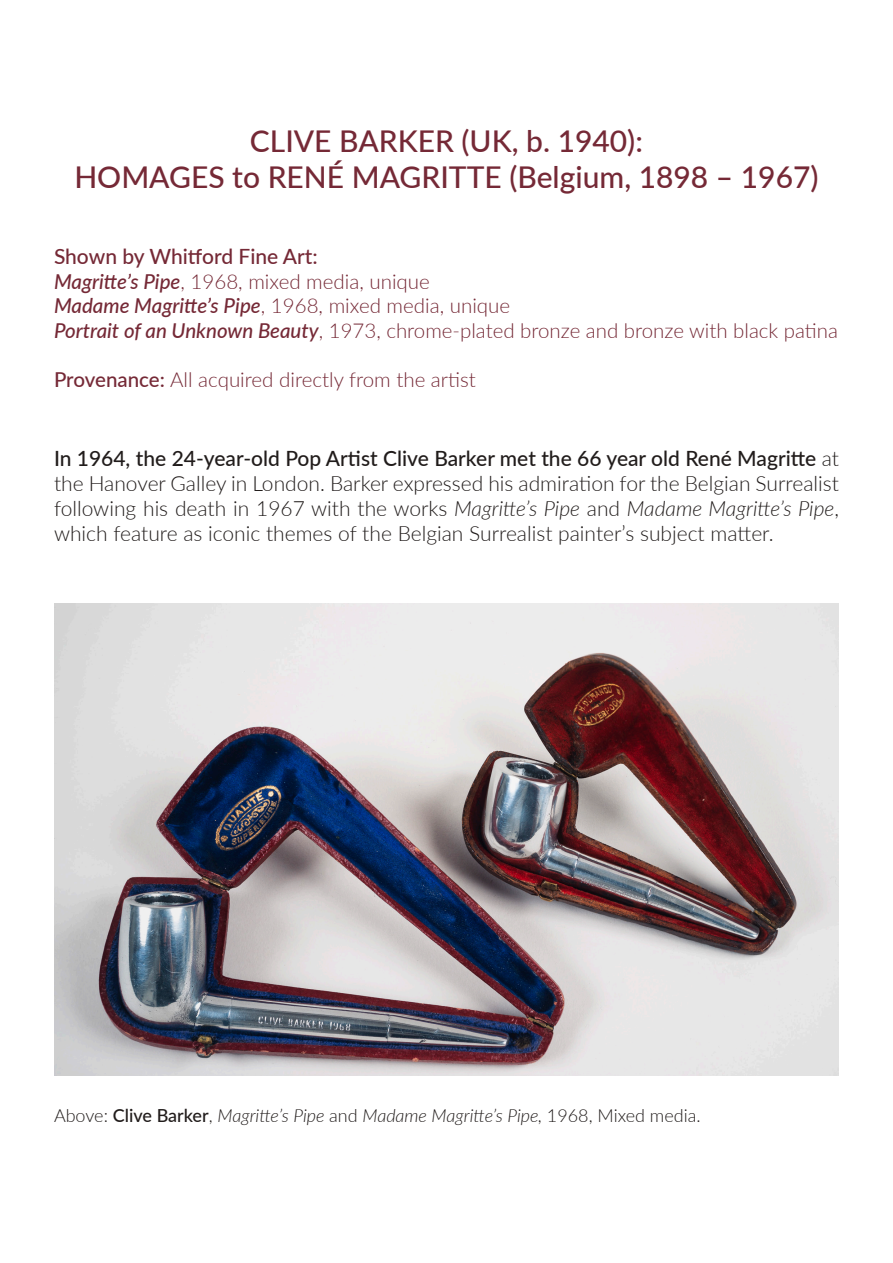
<style>
.page{position:relative;width:893px;height:1263px;background:#fff}
.page>*{position:absolute;margin:0;border:0;box-sizing:border-box;transform-origin:0 0}
.t1{font:500 30px "Lato";color:#752936}
.t2{font:300 21px/25.2px "Lato";color:#211c1b;text-align:justify}
.t3{font:500 21px "Lato";color:#752936}
.t4{font:300 20.55px "Lato";color:#752936}
.t5{font:300 20.4px "Lato";color:#752936}
.t6{font:italic 300 18px "Lato";color:#211c1b}
.s1{font-weight:500;font-style:italic}
.s2{font-weight:500}
.s3{font-style:italic}
.s4{font-style:normal}
.s5{font-weight:500;font-style:normal}
</style>
<div class="page">
<img style="left:54px;top:603px;width:785px;height:472px">
<p class="t1" style="left:250px;top:119px;width:394px">CLIVE BARKER (UK, b. 1940):</p>
<p class="t1" style="left:74px;top:155px;width:746px">HOMAGES to RENÉ MAGRITTE (Belgium, 1898 – 1967)</p>
<p class="t3" style="left:54px;top:241px;width:265px">Shown by Whitford Fine Art:</p>
<p class="t4" style="left:54px;top:267px;width:377px"><span class="s1">Magritte’s Pipe</span>, 1968, mixed media, unique</p>
<p class="t4" style="left:54px;top:292px;width:458px"><span class="s1">Madame Magritte’s Pipe</span>, 1968, mixed media, unique</p>
<p class="t5" style="left:54px;top:316px;width:786px"><span class="s1">Portrait of an Unknown Beauty</span>, 1973, chrome-plated bronze and bronze with black patina</p>
<p class="t4" style="left:54px;top:366px;width:423px"><span class="s2">Provenance:</span> All acquired directly from the artist</p>
<p class="t2" style="left:54px;top:445px;width:786px"><span class="s2">In 1964, the 24-year-old Pop Artist Clive Barker met the 66 year old René Magritte</span> at the Hanover Galley in London. Barker expressed his admiration for the Belgian Surrealist following his death in 1967 with the works <span class="s3">Magritte’s Pipe</span> and <span class="s3">Madame Magritte’s Pipe</span>, which feature as iconic themes of the Belgian Surrealist painter’s subject matter.</p>
<p class="t6" style="left:54px;top:1103px;width:648px"><span class="s4">Above:</span> <span class="s5">Clive Barker</span><span class="s4">,</span> Magritte’s Pipe <span class="s4">and</span> Madame Magritte’s Pipe, <span class="s4">1968, Mixed media.</span></p>
</div>
